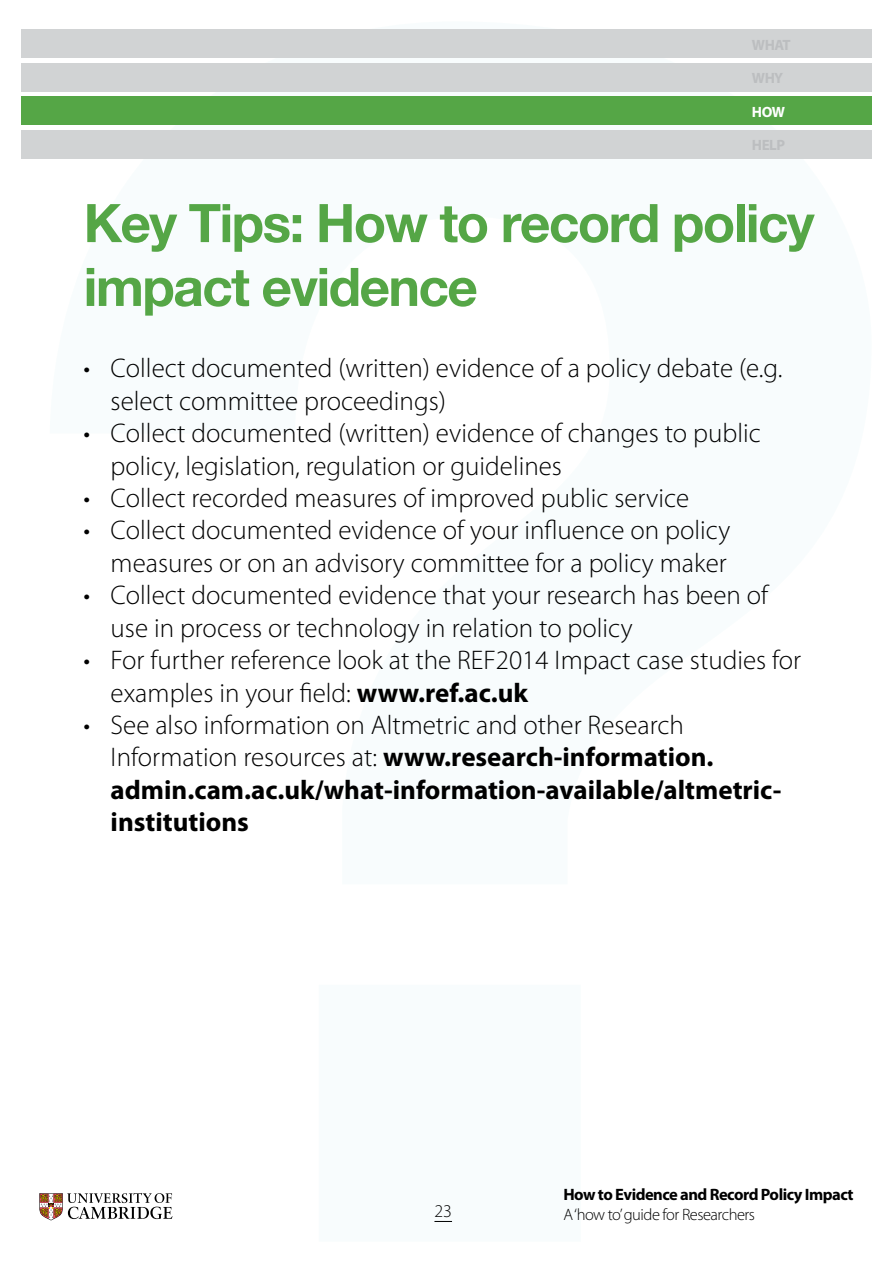
<style>
.page{position:relative;width:893px;height:1263px;background:#fff}
.page>*{position:absolute;margin:0;border:0;box-sizing:border-box;transform-origin:0 0}
.t1{font:700 53.25px/63.9px "Helvetica Neue LT Pro";letter-spacing:-.03em;color:#55a646}
.t2{font:300 27px/32.4px "Myriad Pro";color:#000}
.t3{font:700 27px/32.4px "Myriad Pro";color:#000}
.t4{font:300 18px "Myriad Pro";color:#000}
.t5{font:700 16.5px "Myriad Pro";letter-spacing:-.03em;color:#000}
.t6{font:300 16.5px "Myriad Pro";letter-spacing:-.03em;color:#000}
.t7{font:700 14.85px "Myriad Pro";letter-spacing:-.03em;color:#bcbec0}
.t8{font:700 14.85px "Myriad Pro";color:#fff}
.s1{font-weight:700}
.s2{font-weight:300}
</style>
<div class="page">
<div style="left:21px;top:30px;width:851px;height:28px;background:#d1d3d4"></div>
<div style="left:21px;top:63px;width:851px;height:29px;background:#d1d3d4"></div>
<div style="left:21px;top:97px;width:851px;height:28px;background:#55a646"></div>
<div style="left:21px;top:130px;width:851px;height:29px;background:#d1d3d4"></div>
<svg style="left:434px;top:1221px;width:18px;height:1px"></svg>
<svg style="left:39px;top:1193px;width:133px;height:27px"></svg>
<p class="t7" style="left:752px;top:35px;width:40px">WHAT</p>
<p class="t7" style="left:752px;top:68px;width:33px">WHY</p>
<p class="t8" style="left:752px;top:102px;width:35px">HOW</p>
<p class="t7" style="left:752px;top:135px;width:35px">HELP</p>
<h1 class="t1" style="left:84px;top:190px;width:732px">Key Tips: How to record policy impact evidence</h1>
<p class="t2" style="left:111px;top:352px;width:673px;text-indent:-27px">• Collect documented (written) evidence of a policy debate (e.g. select committee proceedings)</p>
<p class="t2" style="left:111px;top:417px;width:652px;text-indent:-27px">• Collect documented (written) evidence of changes to public policy, legislation, regulation or guidelines</p>
<p class="t2" style="left:84px;top:482px;width:607px">• Collect recorded measures of improved public service</p>
<p class="t2" style="left:84px;top:514px;width:648px;text-align:right">• Collect documented evidence of your influence on policy measures or on an advisory committee for a policy maker</p>
<p class="t2" style="left:111px;top:579px;width:659px;text-indent:-27px">• Collect documented evidence that your research has been of use in process or technology in relation to policy</p>
<p class="t2" style="left:111px;top:644px;width:692px;text-indent:-27px">• For further reference look at the REF2014 Impact case studies for examples in your field: <span class="s1">www.ref.ac.uk</span></p>
<p class="t3" style="left:111px;top:708px;width:672px;text-indent:-27px"><span class="s2">• See also information on Altmetric and other Research Information resources at:</span> www.research-information. admin.cam.ac.uk/what-information-available/altmetric&shy;institutions</p>
<p class="t4" style="left:434px;top:1200px;width:19px">23</p>
<p class="t5" style="left:563px;top:1183px;width:292px">How to Evidence and Record Policy Impact</p>
<p class="t6" style="left:563px;top:1205px;width:193px">A ‘how to’ guide for Researchers</p>
</div>
